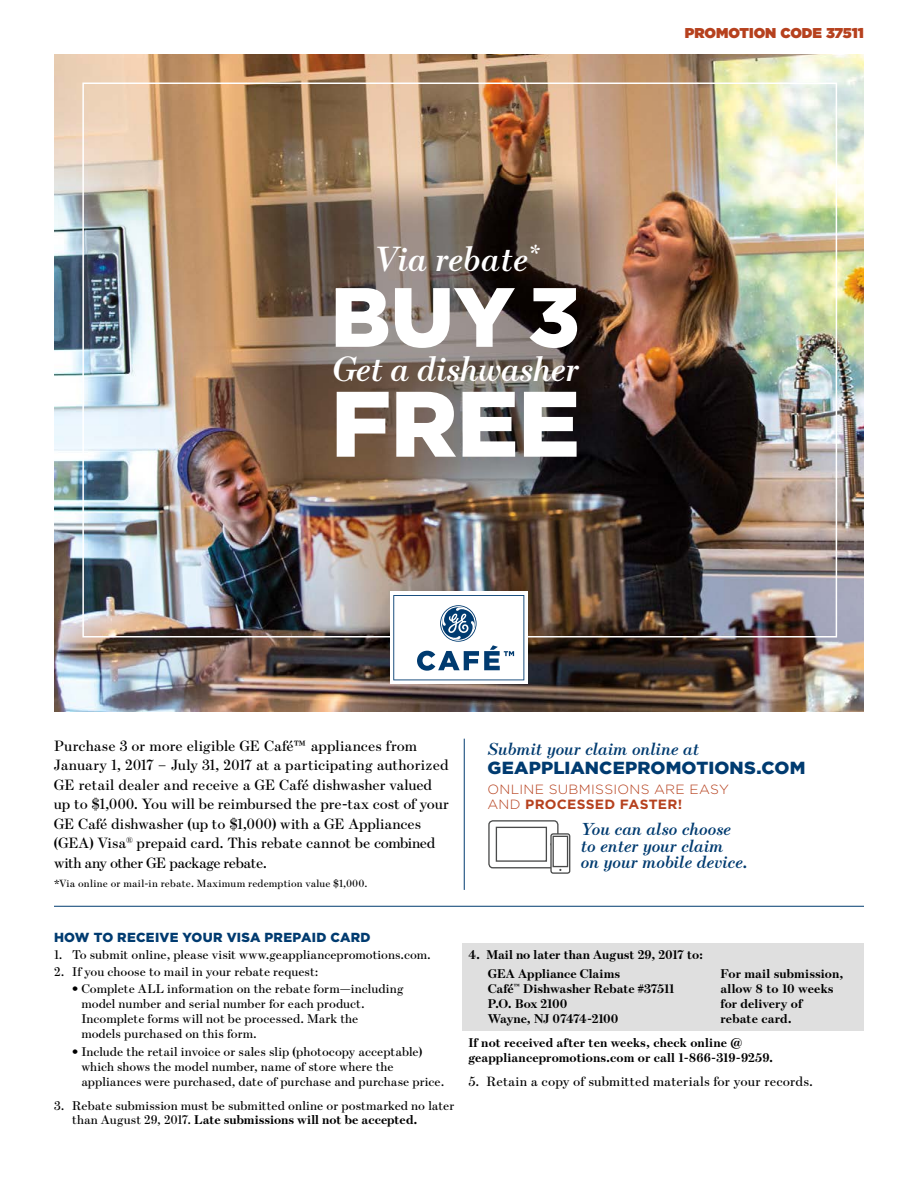
<style>
.page{position:relative;width:918px;height:1188px;background:#fff}
.page>*{position:absolute;margin:0;border:0;box-sizing:border-box;transform-origin:0 0}
.t1{font:900 92.7px "Gotham";color:#fff}
.t2{font:900 83.85px "Gotham";color:#fff}
.t3{font:italic 600 35.4px "Escrow";letter-spacing:-.01em;color:#fff}
.t4{font:italic 600 35.25px "Escrow";letter-spacing:.01em;color:#fff}
.t5{font:italic 600 17.55px/16.6px "Escrow";letter-spacing:-.005em;color:#003b70}
.t6{font:900 17.55px "Gotham";letter-spacing:.005em;color:#003b70}
.t7{font:15px/19.5px "Escrow";letter-spacing:-.005em;color:#000}
.t8{font:900 14.25px "Gotham";color:#b6411e}
.t9{font:13.5px "Escrow";letter-spacing:.01em;color:#000}
.t10{font:300 13.35px/15.3px "Gotham";letter-spacing:.02em;color:#b6411e}
.t11{font:900 13.2px "Gotham";letter-spacing:.02em;color:#003b70}
.t12{font:12.75px/15px "Escrow";color:#000}
.t13{font:700 12.75px/15px "Escrow";letter-spacing:.005em;color:#000}
.t14{font:10.5px "Escrow";letter-spacing:.015em;color:#000}
.s1{font-weight:700}
</style>
<div class="page">
<img style="left:54px;top:54px;width:810px;height:658px">
<div style="left:462px;top:943px;width:402px;height:88px;background:#dfdfdf"></div>
<hr style="left:464px;top:739px;width:1px;height:151px;background:#003b70">
<hr style="left:54px;top:906px;width:810px;height:1px;background:#003b70">
<div style="left:488px;top:820px;width:71px;height:48px;border:1px solid #4a4b4b;border-radius:4px"></div>
<div style="left:496px;top:827px;width:51px;height:35px;border:1px solid #4a4b4b"></div>
<svg style="left:551px;top:834px;width:19px;height:39px"></svg>
<div style="left:550px;top:833px;width:20px;height:41px;border:1px solid #4a4b4b;border-radius:2px"></div>
<div style="left:553px;top:836px;width:15px;height:31px;border:1px solid #4a4b4b"></div>
<svg style="left:390px;top:592px;width:138px;height:92px"></svg>
<svg style="left:393px;top:595px;width:131px;height:85px"></svg>
<h3 class="t4" style="left:374px;top:237px;width:167px">Via rebate<sup>*</sup></h3>
<h2 class="t2" style="left:331px;top:259px;width:251px">BUY 3</h2>
<h3 class="t3" style="left:332px;top:347px;width:248px">Get a dishwasher</h3>
<h1 class="t1" style="left:331px;top:360px;width:121px">FREE</h1>
<p class="t8" style="left:685px;top:22px;width:181px">PROMOTION CODE 37511</p>
<p class="t7" style="left:54px;top:736px;width:397px">Purchase 3 or more eligible GE Café™ appliances from January 1, 2017 – July 31, 2017 at a participating authorized GE retail dealer and receive a GE Café dishwasher valued up to $1,000. You will be reimbursed the pre-tax cost of your GE Café dishwasher (up to $1,000) with a GE Appliances (GEA) Visa<sup>®</sup> prepaid card. This rebate cannot be combined with any other GE package rebate.</p>
<p class="t14" style="left:54px;top:877px;width:315px">*Via online or mail-in rebate. Maximum redemption value $1,000.</p>
<h3 class="t5" style="left:488px;top:740px;width:213px">Submit your claim online at</h3>
<h3 class="t6" style="left:488px;top:756px;width:319px">GEAPPLIANCEPROMOTIONS.COM</h3>
<p class="t10" style="left:488px;top:781px;width:243px">ONLINE SUBMISSIONS ARE EASY<br>AND <span class="s1">PROCESSED FASTER!</span></p>
<h3 class="t5" style="left:581px;top:820px;width:169px">You can also choose to enter your claim<br>on your mobile device.</h3>
<p class="t11" style="left:54px;top:928px;width:318px">HOW TO RECEIVE YOUR VISA PREPAID CARD</p>
<p class="t12" style="left:54px;top:947px;width:378px">1. To submit online, please visit www.geappliancepromotions.com.</p>
<p class="t12" style="left:54px;top:964px;width:266px">2. If you choose to mail in your rebate request:</p>
<p class="t12" style="left:81px;top:981px;width:324px;text-indent:-9px">• Complete ALL information on the rebate form—including model number and serial number for each product.<br>Incomplete forms will not be processed. Mark the<br>models purchased on this form.</p>
<p class="t12" style="left:81px;top:1043px;width:365px;text-indent:-9px">• Include the retail invoice or sales slip (photocopy acceptable) which shows the model number, name of store where the appliances were purchased, date of purchase and purchase price.</p>
<p class="t12" style="left:72px;top:1097px;width:384px;text-indent:-18px">3. Rebate submission must be submitted online or postmarked no later than August 29, 2017. <span class="s1">Late submissions will not be accepted.</span></p>
<p class="t13" style="left:488px;top:944px;width:217px;line-height:19.5px;text-indent:-19px">4. Mail no later than August 29, 2017 to:<br>GEA Appliance Claims</p>
<p class="t13" style="left:488px;top:981px;width:188px">Café<sup>™</sup> Dishwasher Rebate #37511<br>P.O. Box 2100<br>Wayne, NJ 07474-2100</p>
<p class="t13" style="left:468px;top:1035px;width:306px">If not received after ten weeks, check online @ geappliancepromotions.com or call 1-866-319-9259.</p>
<p class="t9" style="left:468px;top:1073px;width:346px">5. Retain a copy of submitted materials for your records.</p>
<p class="t13" style="left:721px;top:966px;width:124px">For mail submission, allow 8 to 10 weeks for delivery of<br>rebate card.</p>
</div>
